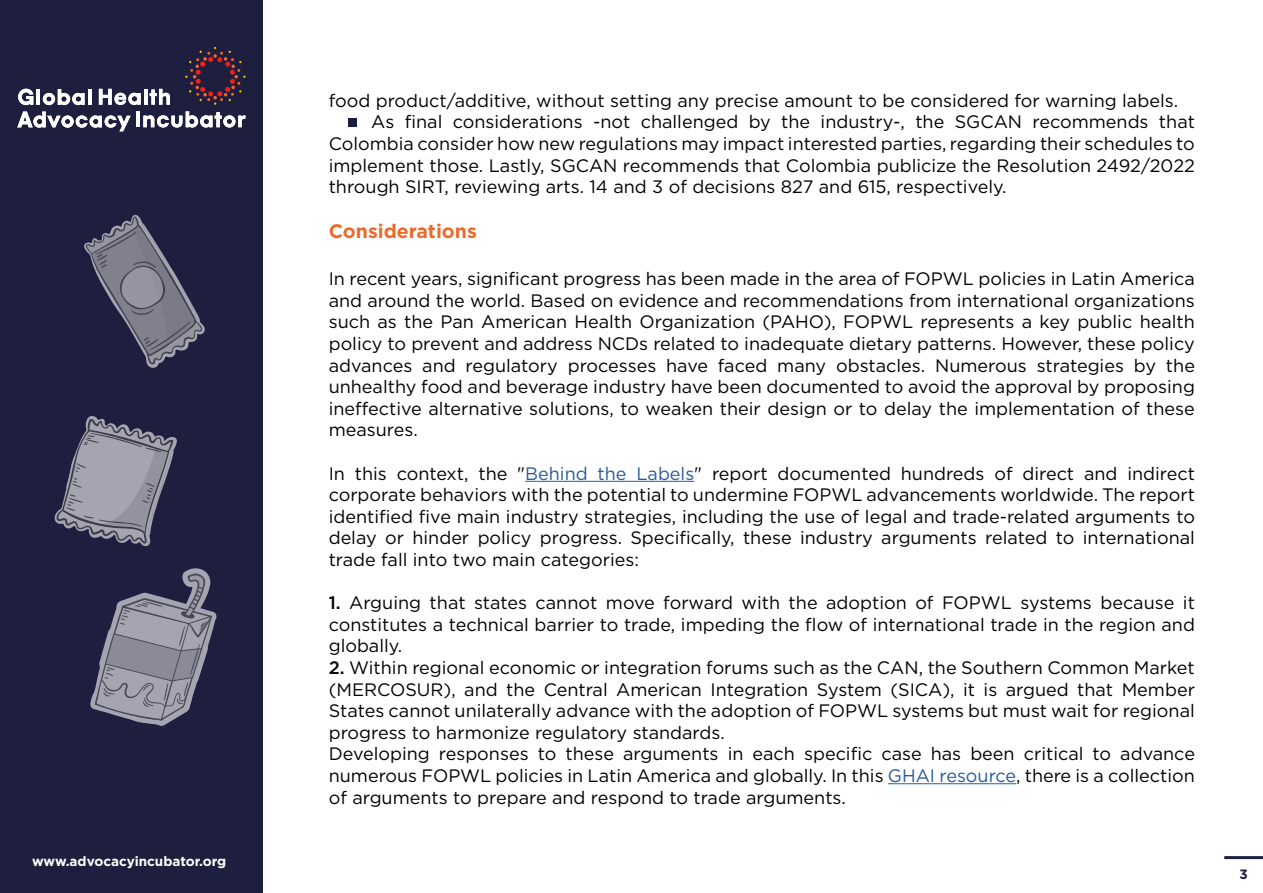
<style>
.page{position:relative;width:1263px;height:893px;background:#fff}
.page>*{position:absolute;margin:0;border:0;box-sizing:border-box;transform-origin:0 0}
.t1{font:700 19.5px "Gotham";color:#ed6a2c}
.t2{font:18px/21.6px "Gotham";color:#020203;text-align:justify}
.t3{font:700 13.5px "Gotham";color:#fff}
.t4{font:700 13.5px "Gotham";color:#1d1f3e}
.s1{color:#275b9b}
.s2{font-weight:500}
</style>
<div class="page">
<div style="left:0;top:0;width:263px;height:893px;background:#1e1e3f"></div>
<hr style="left:1224px;top:856px;width:39px;height:3px;background:#1b203d">
<svg style="left:18px;top:89px;width:15px;height:16px"></svg>
<hr style="left:37px;top:89px;width:3px;height:16px;background:#fff">
<svg style="left:43px;top:89px;width:42px;height:16px"></svg>
<hr style="left:88px;top:89px;width:3px;height:16px;background:#fff">
<svg style="left:99px;top:89px;width:42px;height:16px"></svg>
<hr style="left:144px;top:89px;width:4px;height:16px;background:#fff">
<svg style="left:150px;top:89px;width:20px;height:16px"></svg>
<svg style="left:17px;top:112px;width:114px;height:19px"></svg>
<hr style="left:136px;top:111px;width:4px;height:16px;background:#fff">
<svg style="left:143px;top:111px;width:102px;height:17px"></svg>
<svg style="left:185px;top:47px;width:61px;height:58px"></svg>
<hr style="left:525px;top:481px;width:169px;height:1px;background:#275b9b">
<hr style="left:888px;top:783px;width:128px;height:1px;background:#275b9b">
<svg style="left:54px;top:416px;width:123px;height:131px"></svg>
<svg style="left:84px;top:215px;width:121px;height:153px"></svg>
<svg style="left:90px;top:568px;width:127px;height:158px"></svg>
<div style="left:348px;top:118px;width:9px;height:9px;background:#1c1c40"></div>
<p class="t3" style="left:32px;top:852px;width:196px">www.advocacyincubator.org</p>
<p class="t2" style="left:329px;top:89px;width:851px">food product/additive, without setting any precise amount to be considered for warning labels.</p>
<p class="t2" style="left:371px;top:111px;width:825px">As final considerations -not challenged by the industry-, the SGCAN recommends that</p>
<p class="t2" style="left:329px;top:133px;width:868px">Colombia consider how new regulations may impact interested parties, regarding their schedules to</p>
<p class="t2" style="left:329px;top:154px;width:868px">implement those. Lastly, SGCAN recommends that Colombia publicize the Resolution 2492/2022</p>
<p class="t2" style="left:329px;top:176px;width:679px">through SIRT, reviewing arts. 14 and 3 of decisions 827 and 615, respectively.</p>
<p class="t1" style="left:329px;top:218px;width:150px">Considerations</p>
<p class="t2" style="left:329px;top:268px;width:868px">In recent years, significant progress has been made in the area of FOPWL policies in Latin America and around the world. Based on evidence and recommendations from international organizations such as the Pan American Health Organization (PAHO), FOPWL represents a key public health policy to prevent and address NCDs related to inadequate dietary patterns. However, these policy advances and regulatory processes have faced many obstacles. Numerous strategies by the unhealthy food and beverage industry have been documented to avoid the approval by proposing ineffective alternative solutions, to weaken their design or to delay the implementation of these measures.</p>
<p class="t2" style="left:329px;top:462px;width:868px">In this context, the "<span class="s1">Behind the Labels</span>" report documented hundreds of direct and indirect corporate behaviors with the potential to undermine FOPWL advancements worldwide. The report identified five main industry strategies, including the use of legal and trade-related arguments to delay or hinder policy progress. Specifically, these industry arguments related to international trade fall into two main categories:</p>
<p class="t2" style="left:329px;top:592px;width:868px"><span class="s2">1.</span> Arguing that states cannot move forward with the adoption of FOPWL systems because it constitutes a technical barrier to trade, impeding the flow of international trade in the region and globally.</p>
<p class="t2" style="left:329px;top:656px;width:868px;text-align:left"><span class="s2">2.</span> Within regional economic or integration forums such as the CAN, the Southern Common Market (MERCOSUR), and the Central American Integration System (SICA), it is argued that Member States cannot unilaterally advance with the adoption of FOPWL systems but must wait for regional progress to harmonize regulatory standards.<br>Developing responses to these arguments in each specific case has been critical to advance numerous FOPWL policies in Latin America and globally. In this <span class="s1">GHAI resource</span>, there is a collection of arguments to prepare and respond to trade arguments.</p>
<p class="t4" style="left:1239px;top:865px;width:10px">3</p>
</div>
